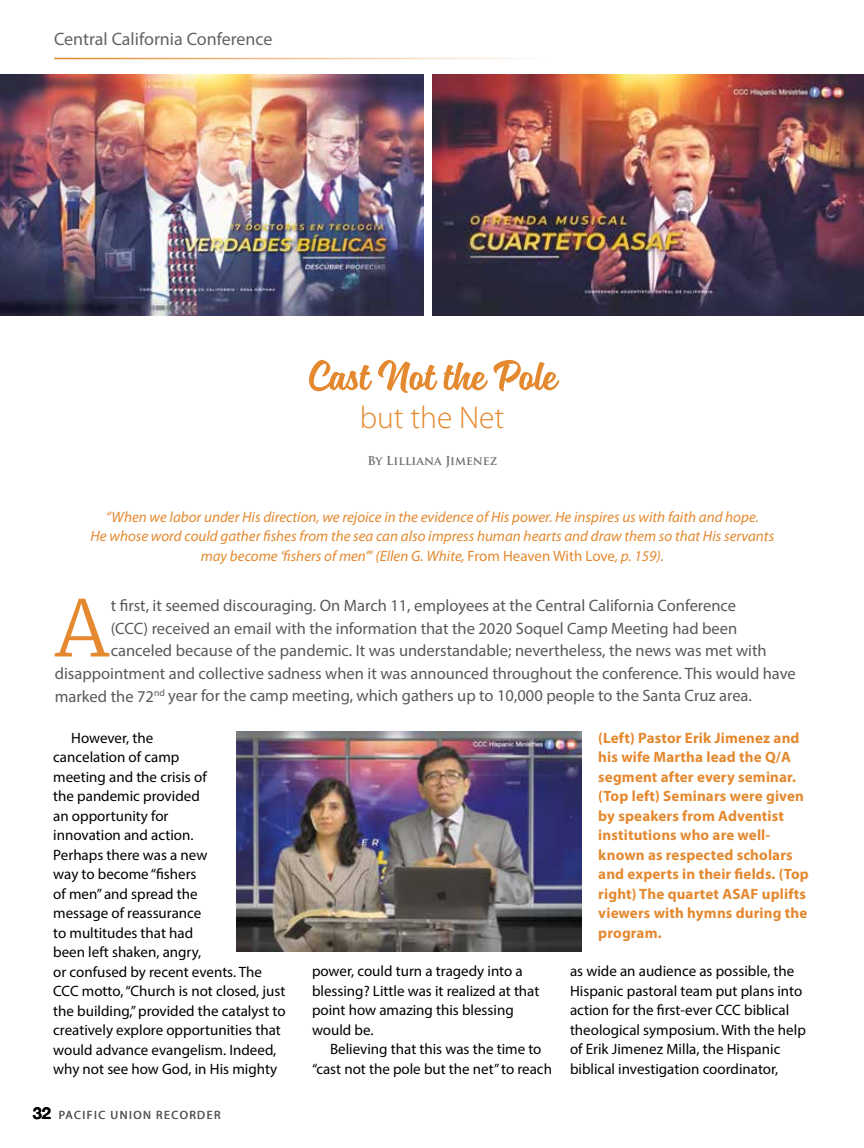
<style>
.page{position:relative;width:864px;height:1148px;background:#fff}
.page>*{position:absolute;margin:0;border:0;box-sizing:border-box;transform-origin:0 0}
.t1{font:300 77.1px "Merriweather";color:#e4892f}
.t2{font:700 51px "Magneton";color:#e4892f}
.t3{font:300 31.5px "Myriad Pro";color:#e4892f}
.t4{font:18px "Myriad Pro";color:#636466}
.t5{font:16.5px "Myriad Pro";color:#58595b}
.t6{font:15px/19.5px "Myriad Pro";color:#000}
.t7{font:700 15px/19.5px "Myriad Pro";letter-spacing:.01em;color:#e4892f}
.t8{font:italic 15px/19.5px "Myriad Pro";color:#e4892f;text-align:center}
.t9{font:12px "Myriad Pro";letter-spacing:.12em;color:#58595b}
.t10{font:700 12px "Trajan Pro";color:#6d6e71}
.s1{font-style:normal}
.s2{font-family:"Helvetica Neue";font-weight:700;font-size:16.5px;color:#000}
</style>
<div class="page">
<hr style="left:54px;top:58px;width:498px;height:1px;background:#e4892f">
<img style="left:0;top:75px;width:423px;height:240px">
<img style="left:432px;top:75px;width:432px;height:240px">
<img style="left:237px;top:731px;width:344px;height:220px">
<p class="t4" style="left:54px;top:28px;width:220px">Central California Conference</p>
<h2 class="t2" style="left:308px;top:350px;width:250px">Cast Not the Pole</h2>
<h3 class="t3" style="left:360px;top:398px;width:146px">but the Net</h3>
<p class="t10" style="left:367px;top:453px;width:131px">By Lilliana Jimenez</p>
<p class="t8" style="left:90px;top:506px;width:685px">“When we labor under His direction, we rejoice in the evidence of His power. He inspires us with faith and hope.<br>He whose word could gather fishes from the sea can also impress human hearts and draw them so that His servants may become ‘fishers of men’” (Ellen G. White, <span class="s1">From Heaven With Love</span>, p. 159).</p>
<h1 class="t1" style="left:56px;top:564px;width:54px">A</h1>
<p class="t5" style="left:111px;top:595px;width:627px">t first, it seemed discouraging. On March 11, employees at the Central California Conference</p>
<p class="t5" style="left:111px;top:618px;width:628px">(CCC) received an email with the information that the 2020 Soquel Camp Meeting had been</p>
<p class="t5" style="left:111px;top:640px;width:657px">canceled because of the pandemic. It was understandable; nevertheless, the news was met with</p>
<p class="t5" style="left:55px;top:663px;width:743px">disappointment and collective sadness when it was announced throughout the conference. This would have</p>
<p class="t5" style="left:55px;top:685px;width:699px">marked the 72<sup>nd</sup> year for the camp meeting, which gathers up to 10,000 people to the Santa Cruz area.</p>
<p class="t6" style="left:53px;top:727px;width:234px;text-indent:18px">However, the<br>cancelation of camp<br>meeting and the crisis of<br>the pandemic provided<br>an opportunity for<br>innovation and action.<br>Perhaps there was a new<br>way to become “fishers<br>of men” and spread the<br>message of reassurance<br>to multitudes that had<br>been left shaken, angry,<br>or confused by recent events. The<br>CCC motto, “Church is not closed, just the building,” provided the catalyst to creatively explore opportunities that would advance evangelism. Indeed, why not see how God, in His mighty</p>
<p class="t7" style="left:598px;top:727px;width:212px">(Left) Pastor Erik Jimenez and his wife Martha lead the Q/A segment after every seminar. (Top left) Seminars were given by speakers from Adventist institutions who are well&shy;known as respected scholars and experts in their fields. (Top right) The quartet ASAF uplifts viewers with hymns during the program.</p>
<p class="t6" style="left:570px;top:961px;width:237px">as wide an audience as possible, the Hispanic pastoral team put plans into action for the first-ever CCC biblical theological symposium. With the help of Erik Jimenez Milla, the Hispanic biblical investigation coordinator,</p>
<p class="t6" style="left:312px;top:961px;width:229px">power, could turn a tragedy into a blessing? Little was it realized at that point how amazing this blessing would be.</p>
<p class="t6" style="left:312px;top:1039px;width:242px;text-align:center">Believing that this was the time to “cast not the pole but the net” to reach</p>
<p class="t9" style="left:33px;top:1107px;width:189px"><span class="s2">32</span> PACIFIC UNION RECORDER</p>
</div>
